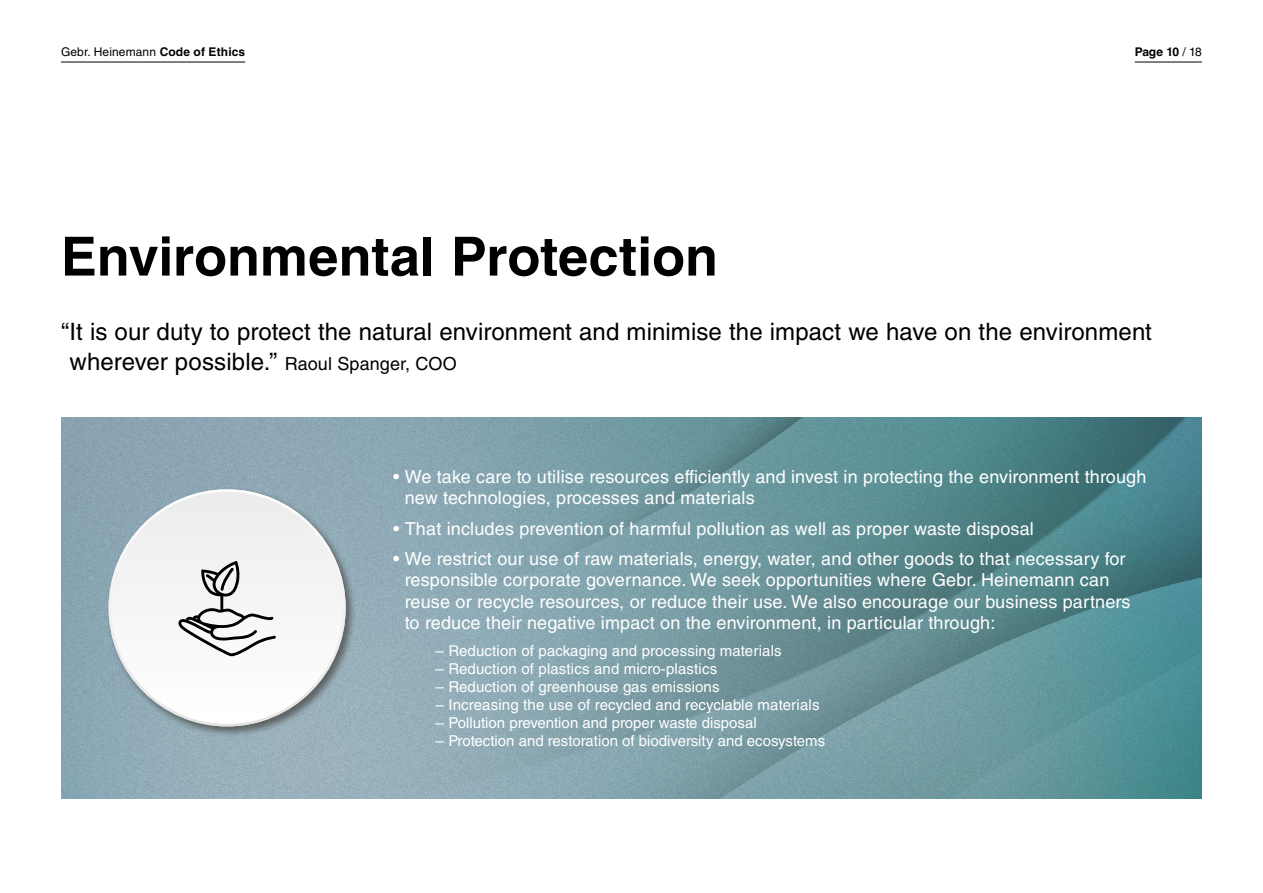
<style>
.page{position:relative;width:1263px;height:893px;background:#fff}
.page>*{position:absolute;margin:0;border:0;box-sizing:border-box;transform-origin:0 0}
.t1{font:700 54px "Helvetica LT Std";color:#000}
.t2{font:24px/30px "Helvetica LT Std";letter-spacing:.005em;color:#000}
.t3{font:18px/21.6px "Helvetica LT Std";letter-spacing:.01em;color:#fff}
.t4{font:15px "Helvetica LT Std";letter-spacing:.01em;color:#fff}
.t5{font:12px "Helvetica LT Std";letter-spacing:.01em;color:#000}
.t6{font:700 12px "Helvetica LT Std";letter-spacing:-.02em;color:#000}
.s1{font-weight:700}
.s2{font-weight:400}
.s3{font-size:18px}
</style>
<div class="page">
<hr style="left:61px;top:62px;width:184px;height:1px;background:#000">
<hr style="left:1135px;top:62px;width:67px;height:1px;background:#000">
<img style="left:61px;top:418px;width:1141px;height:380px">
<div style="left:106px;top:487px;width:251px;height:250px;background:#494948;opacity:.75"></div>
<svg style="left:109px;top:489px;width:237px;height:237px"></svg>
<svg style="left:178px;top:561px;width:98px;height:95px"></svg>
<p class="t5" style="left:61px;top:45px;width:186px">Gebr. Heinemann <span class="s1">Code of Ethics</span></p>
<p class="t6" style="left:1135px;top:44px;width:69px">Page 10 <span class="s2">/ 18</span></p>
<p class="t1" style="left:61px;top:224px;width:659px">Environmental Protection</p>
<p class="t2" style="left:70px;top:317px;width:1084px;text-indent:-9px">“It is our duty to protect the natural environment and minimise the impact we have on the environment wherever possible.” <span class="s3">Raoul Spanger, COO</span></p>
<p class="t3" style="left:405px;top:466px;width:743px;text-indent:-12px">• We take care to utilise resources efficiently and invest in protecting the environment through new technologies, processes and materials</p>
<p class="t3" style="left:393px;top:517px;width:642px">• That includes prevention of harmful pollution as well as proper waste disposal</p>
<p class="t3" style="left:405px;top:547px;width:727px;text-indent:-12px">• We restrict our use of raw materials, energy, water, and other goods to that necessary for responsible corporate governance. We seek opportunities where Gebr. Heinemann can reuse or recycle resources, or reduce their use. We also encourage our business partners to reduce their negative impact on the environment, in particular through:</p>
<p class="t4" style="left:436px;top:642px;width:348px">– Reduction of packaging and processing materials</p>
<p class="t4" style="left:436px;top:660px;width:283px">– Reduction of plastics and micro-plastics</p>
<p class="t4" style="left:436px;top:678px;width:285px">– Reduction of greenhouse gas emissions</p>
<p class="t4" style="left:436px;top:696px;width:385px">– Increasing the use of recycled and recyclable materials</p>
<p class="t4" style="left:436px;top:714px;width:323px">– Pollution prevention and proper waste disposal</p>
<p class="t4" style="left:436px;top:732px;width:391px">– Protection and restoration of biodiversity and ecosystems</p>
</div>
